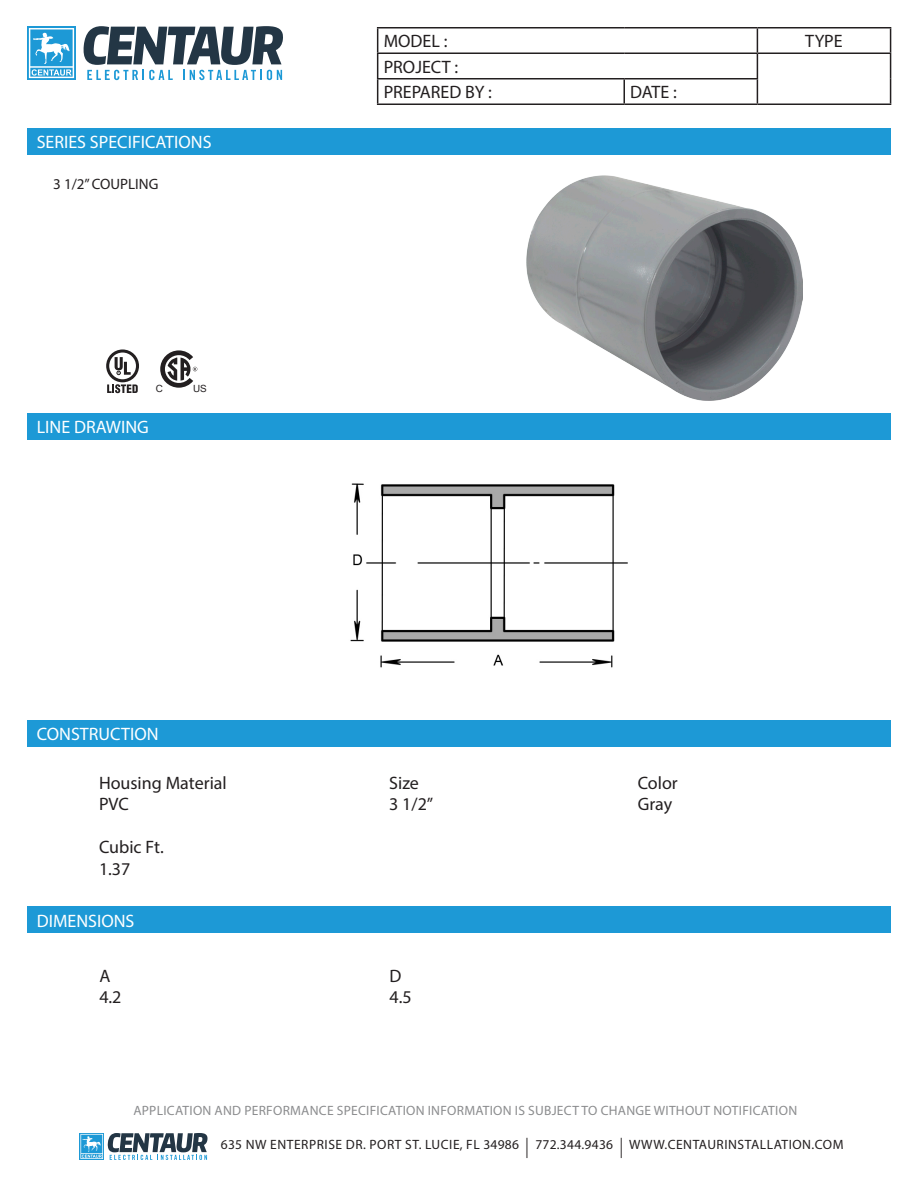
<style>
.page{position:relative;width:918px;height:1188px;background:#fff}
.page>*{position:absolute;margin:0;border:0;box-sizing:border-box;transform-origin:0 0}
.t1{font:18px/21.6px "Myriad Pro";color:#231f20}
.t2{font:18px "Myriad Pro";color:#fff}
.t3{font:15px "Myriad Pro";color:#231f20}
.t4{font:13.5px "Myriad Pro";letter-spacing:.02em;color:#8b8c8e}
.t5{font:13.5px "Myriad Pro";letter-spacing:.04em;color:#231f20}
.t6{font:9.9px "Microsoft Sans Serif";color:#231f20}
.s1{font-size:20.25px}
</style>
<div class="page">
<svg style="left:80px;top:1133px;width:128px;height:27px"></svg>
<hr style="left:377px;top:27px;width:247px;height:1px;background:#231f20">
<hr style="left:624px;top:27px;width:133px;height:1px;background:#231f20">
<hr style="left:757px;top:27px;width:134px;height:1px;background:#231f20">
<hr style="left:377px;top:52px;width:247px;height:2px;background:#231f20">
<hr style="left:624px;top:52px;width:133px;height:2px;background:#231f20">
<hr style="left:757px;top:52px;width:134px;height:2px;background:#231f20">
<hr style="left:377px;top:78px;width:247px;height:2px;background:#231f20">
<svg style="left:377px;top:28px;width:1px;height:76px"></svg>
<hr style="left:624px;top:78px;width:134px;height:2px;background:#231f20">
<hr style="left:623px;top:80px;width:2px;height:24px;background:#231f20">
<svg style="left:757px;top:28px;width:1px;height:76px"></svg>
<svg style="left:890px;top:28px;width:1px;height:76px"></svg>
<hr style="left:377px;top:104px;width:247px;height:1px;background:#231f20">
<hr style="left:624px;top:104px;width:133px;height:1px;background:#231f20">
<hr style="left:757px;top:104px;width:134px;height:1px;background:#231f20">
<div style="left:27px;top:129px;width:864px;height:26px;background:#1d99d6"></div>
<div style="left:27px;top:414px;width:864px;height:26px;background:#1d99d6"></div>
<div style="left:27px;top:720px;width:864px;height:27px;background:#1d99d6"></div>
<div style="left:27px;top:26px;width:49px;height:54px;background:linear-gradient(to right,#32a2d9,#32a2d9)"></div>
<svg style="left:29px;top:28px;width:45px;height:50px"></svg>
<svg style="left:83px;top:26px;width:200px;height:54px"></svg>
<img style="left:527px;top:176px;width:275px;height:225px">
<img style="left:350px;top:483px;width:278px;height:185px">
<svg style="left:106px;top:349px;width:33px;height:44px"></svg>
<svg style="left:160px;top:350px;width:37px;height:38px"></svg>
<div style="left:27px;top:906px;width:864px;height:27px;background:#1d99d6"></div>
<p class="t2" style="left:37px;top:131px;width:176px">SERIES SPECIFICATIONS</p>
<p class="t3" style="left:53px;top:175px;width:107px">3 1/2” COUPLING</p>
<p class="t6" style="left:156px;top:382px;width:9px">C</p>
<p class="t6" style="left:193px;top:382px;width:15px">US</p>
<p class="t2" style="left:37px;top:416px;width:114px">LINE DRAWING</p>
<p class="t2" style="left:37px;top:723px;width:123px">CONSTRUCTION</p>
<p class="t1" style="left:99px;top:771px;width:129px">Housing Material<br>PVC</p>
<p class="t1" style="left:99px;top:836px;width:66px">Cubic Ft.<br>1.37</p>
<p class="t2" style="left:37px;top:910px;width:99px">DIMENSIONS</p>
<p class="t1" style="left:384px;top:30px;width:65px">MODEL :</p>
<p class="t1" style="left:805px;top:30px;width:39px">TYPE</p>
<p class="t1" style="left:384px;top:54px;width:110px;line-height:25.5px">PROJECT :<br>PREPARED BY :</p>
<p class="t1" style="left:630px;top:81px;width:48px">DATE :</p>
<p class="t1" style="left:389px;top:771px;width:46px">Size<br>3 1/2”</p>
<p class="t1" style="left:638px;top:771px;width:42px">Color<br>Gray</p>
<p class="t1" style="left:99px;top:965px;width:24px">A<br>4.2</p>
<p class="t1" style="left:390px;top:965px;width:24px">D<br>4.5</p>
<p class="t4" style="left:133px;top:1102px;width:665px">APPLICATION AND PERFORMANCE SPECIFICATION INFORMATION IS SUBJECT TO CHANGE WITHOUT NOTIFICATION</p>
<p class="t5" style="left:221px;top:1136px;width:624px">635 NW ENTERPRISE DR. PORT ST. LUCIE, FL 34986 <span class="s1">|</span> 772.344.9436 <span class="s1">|</span> WWW.CENTAURINSTALLATION.COM</p>
</div>
